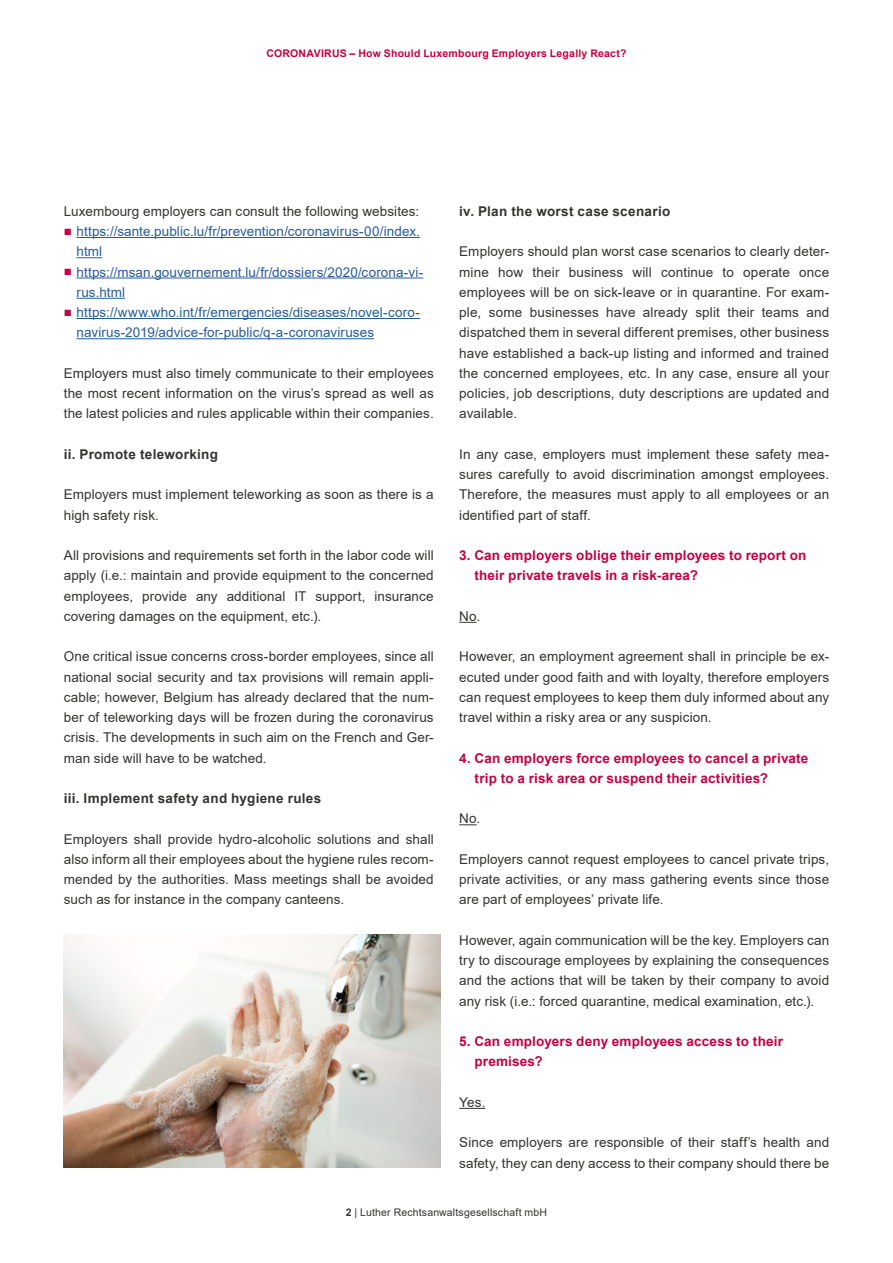
<style>
.page{position:relative;width:893px;height:1263px;background:#fff}
.page>*{position:absolute;margin:0;border:0;box-sizing:border-box;transform-origin:0 0}
.t1{font:13.5px/20.2px "Arial";letter-spacing:.005em;color:#333332;text-align:justify}
.t2{font:13.5px/20.2px "Arial";letter-spacing:.01em;color:#275b9b}
.t3{font:700 13.5px/20.2px "Arial";letter-spacing:.015em;color:#c20344}
.t4{font:700 13.5px "Arial";letter-spacing:.02em;color:#333332}
.t5{font:700 10.5px "Arial";letter-spacing:.02em;color:#c20344}
.t6{font:10.5px "Arial";letter-spacing:.015em;color:#333332}
.s1{color:#c20344}
.s2{font-weight:700}
</style>
<div class="page">
<hr style="left:77px;top:237px;width:343px;height:1px;background:#275b9b">
<svg style="left:77px;top:257px;width:25px;height:1px"></svg>
<hr style="left:77px;top:277px;width:346px;height:1px;background:#275b9b">
<hr style="left:77px;top:298px;width:48px;height:1px;background:#275b9b">
<hr style="left:77px;top:318px;width:343px;height:1px;background:#275b9b">
<hr style="left:77px;top:338px;width:297px;height:1px;background:#275b9b">
<svg style="left:459px;top:622px;width:18px;height:1px"></svg>
<svg style="left:459px;top:824px;width:18px;height:1px"></svg>
<svg style="left:459px;top:1108px;width:26px;height:1px"></svg>
<img style="left:64px;top:935px;width:377px;height:233px">
<p class="t5" style="left:266px;top:46px;width:362px">CORONAVIRUS – How Should Luxembourg Employers Legally React?</p>
<p class="t1" style="left:64px;top:201px;width:357px">Luxembourg employers can consult the following websites:</p>
<p class="t2" style="left:77px;top:221px;width:345px;text-indent:-13px"><span class="s1">■</span> https://sante.public.lu/fr/prevention/coronavirus-00/index. html</p>
<p class="t2" style="left:77px;top:262px;width:348px;text-indent:-13px"><span class="s1">■</span> https://msan.gouvernement.lu/fr/dossiers/2020/corona-vi&shy;rus.html</p>
<p class="t2" style="left:77px;top:302px;width:345px;text-indent:-13px"><span class="s1">■</span> https://www.who.int/fr/emergencies/diseases/novel-coro&shy;navirus-2019/advice-for-public/q-a-coronaviruses</p>
<p class="t1" style="left:64px;top:363px;width:371px">Employers must also timely communicate to their employees the most recent information on the virus’s spread as well as the latest policies and rules applicable within their companies.</p>
<p class="t4" style="left:64px;top:445px;width:156px">ii. Promote teleworking</p>
<p class="t1" style="left:64px;top:484px;width:371px">Employers must implement teleworking as soon as there is a high safety risk.</p>
<p class="t1" style="left:64px;top:545px;width:371px">All provisions and requirements set forth in the labor code will apply (i.e.: maintain and provide equipment to the concerned employees, provide any additional IT support, insurance covering damages on the equipment, etc.).</p>
<p class="t1" style="left:64px;top:646px;width:371px">One critical issue concerns cross-border employees, since all national social security and tax provisions will remain appli&shy;cable; however, Belgium has already declared that the num&shy;ber of teleworking days will be frozen during the coronavirus crisis. The developments in such aim on the French and Ger&shy;man side will have to be watched.</p>
<p class="t4" style="left:64px;top:789px;width:259px">iii. Implement safety and hygiene rules</p>
<p class="t1" style="left:64px;top:829px;width:371px">Employers shall provide hydro-alcoholic solutions and shall also inform all their employees about the hygiene rules recom&shy;mended by the authorities. Mass meetings shall be avoided such as for instance in the company canteens.</p>
<p class="t4" style="left:459px;top:202px;width:213px">iv. Plan the worst case scenario</p>
<p class="t1" style="left:459px;top:241px;width:371px">Employers should plan worst case scenarios to clearly deter&shy;mine how their business will continue to operate once employees will be on sick-leave or in quarantine. For exam&shy;ple, some businesses have already split their teams and dispatched them in several different premises, other business have established a back-up listing and informed and trained the concerned employees, etc. In any case, ensure all your policies, job descriptions, duty descriptions are updated and available.</p>
<p class="t1" style="left:459px;top:444px;width:371px">In any case, employers must implement these safety mea&shy;sures carefully to avoid discrimination amongst employees.<br>Therefore, the measures must apply to all employees or an identified part of staff.</p>
<p class="t3" style="left:474px;top:545px;width:334px;text-indent:-15px">3. Can employers oblige their employees to report on their private travels in a risk-area?</p>
<p class="t1" style="left:459px;top:606px;width:23px">No.</p>
<p class="t1" style="left:459px;top:646px;width:371px">However, an employment agreement shall in principle be ex&shy;ecuted under good faith and with loyalty, therefore employers can request employees to keep them duly informed about any travel within a risky area or any suspicion.</p>
<p class="t3" style="left:475px;top:748px;width:335px;text-indent:-15px">4. Can employers force employees to cancel a private trip to a risk area or suspend their activities?</p>
<p class="t1" style="left:459px;top:808px;width:23px">No.</p>
<p class="t1" style="left:459px;top:849px;width:371px">Employers cannot request employees to cancel private trips, private activities, or any mass gathering events since those are part of employees’ private life.</p>
<p class="t1" style="left:459px;top:930px;width:371px">However, again communication will be the key. Employers can try to discourage employees by explaining the consequences and the actions that will be taken by their company to avoid any risk (i.e.: forced quarantine, medical examination, etc.).</p>
<p class="t3" style="left:474px;top:1031px;width:310px;text-indent:-15px">5. Can employers deny employees access to their premises?</p>
<p class="t1" style="left:459px;top:1092px;width:28px">Yes.</p>
<p class="t1" style="left:459px;top:1132px;width:371px">Since employers are responsible of their staff’s health and safety, they can deny access to their company should there be</p>
<p class="t6" style="left:346px;top:1205px;width:203px"><span class="s2">2</span> | Luther Rechtsanwaltsgesellschaft mbH</p>
</div>
